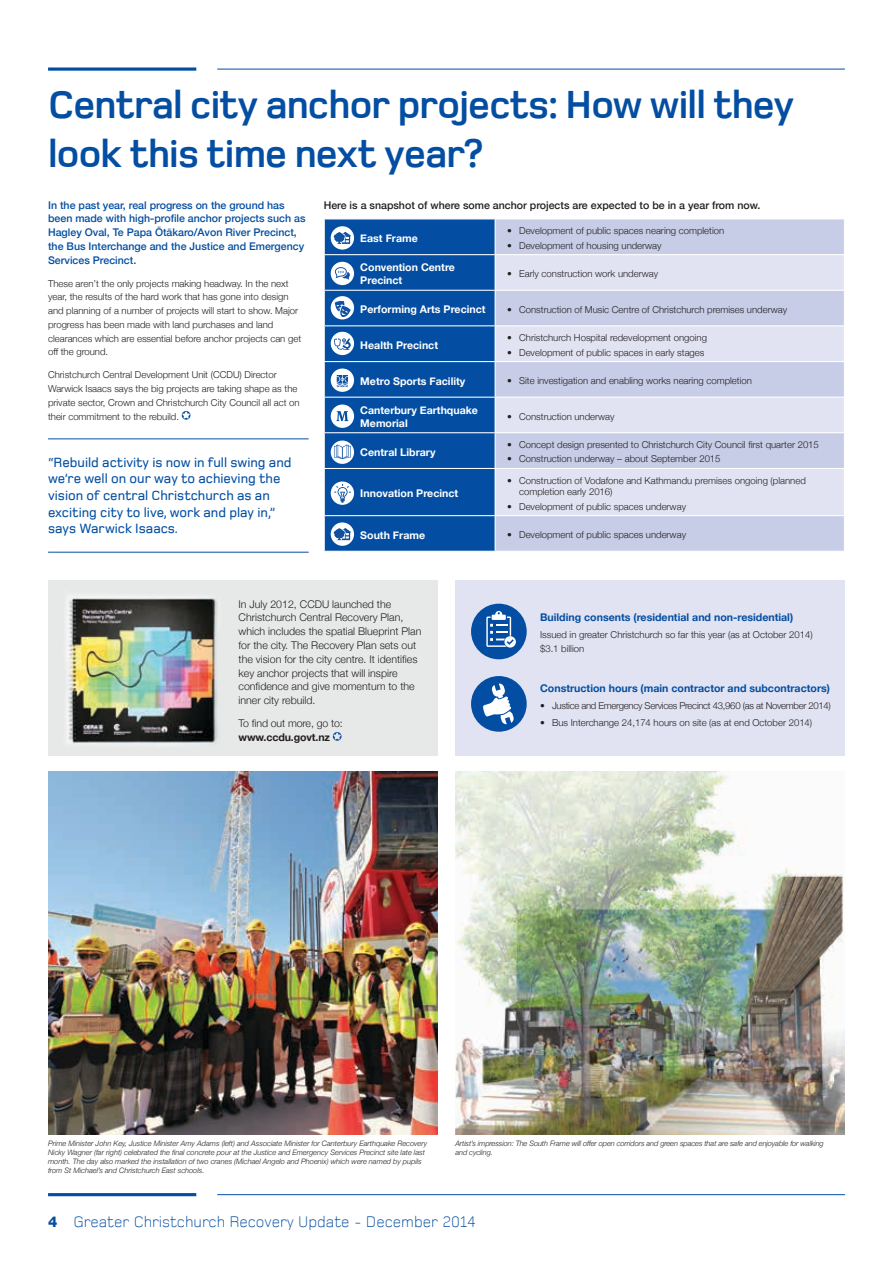
<style>
.page{position:relative;width:893px;height:1263px;background:#fff}
.page>*{position:absolute;margin:0;border:0;box-sizing:border-box;transform-origin:0 0}
.t1{font:700 40.35px/48.3px "Foundry Monoline";letter-spacing:-.02em;color:#034ea2}
.t2{font:300 15.9px "Foundry Monoline";color:#034ea2}
.t3{font:500 13.8px/16.5px "Foundry Monoline";color:#034ea2}
.t4{font:300 10.65px/13.8px "Helvetica Neue";color:#231f20}
.t5{font:500 10.65px/13.8px "Helvetica Neue";color:#034ea2}
.t6{font:700 10.65px/12.8px "Helvetica Neue";color:#fff}
.t7{font:700 10.65px "Helvetica Neue";color:#034ea2}
.t8{font:500 10.65px "Helvetica Neue";color:#231f20}
.t9{font:700 10.65px "Helvetica Neue";letter-spacing:-.01em;color:#231f20}
.t10{font:300 9.6px/13.8px "Helvetica Neue";color:#231f20}
.t11{font:300 9.6px "Helvetica Neue";letter-spacing:-.03em;color:#231f20}
.t12{font:italic 300 7.35px/8.9px "Helvetica Neue";color:#231f20}
.s1{font-family:"Helvetica Neue LT Std";font-weight:800;font-size:14.85px}
</style>
<div class="page">
<hr style="left:48px;top:1193px;width:148px;height:3px;background:#034ea2">
<hr style="left:217px;top:1194px;width:628px;height:1px;background:#034ea2">
<svg style="left:48px;top:67px;width:148px;height:4px"></svg>
<hr style="left:217px;top:69px;width:628px;height:1px;background:#034ea2">
<img style="left:48px;top:772px;width:390px;height:362px">
<svg style="left:182px;top:411px;width:8px;height:9px"></svg>
<hr style="left:48px;top:438px;width:261px;height:1px;background:#034ea2">
<hr style="left:48px;top:552px;width:261px;height:1px;background:#034ea2">
<div style="left:325px;top:219px;width:170px;height:332px;background:#034ea2"></div>
<div style="left:496px;top:219px;width:348px;height:332px;background:#c7cce7"></div>
<svg style="left:496px;top:255px;width:348px;height:260px;background:#d6d9ed"></svg>
<hr style="left:324px;top:254px;width:171px;height:1px;background:#fff">
<hr style="left:324px;top:290px;width:171px;height:1px;background:#fff">
<hr style="left:324px;top:325px;width:171px;height:1px;background:#fff">
<hr style="left:324px;top:361px;width:171px;height:1px;background:#fff">
<hr style="left:324px;top:397px;width:171px;height:1px;background:#fff">
<hr style="left:324px;top:432px;width:171px;height:1px;background:#fff">
<hr style="left:324px;top:468px;width:171px;height:1px;background:#fff">
<hr style="left:324px;top:515px;width:171px;height:1px;background:#fff">
<hr style="left:495px;top:254px;width:350px;height:1px;background:#fff">
<hr style="left:495px;top:290px;width:350px;height:1px;background:#fff">
<hr style="left:495px;top:325px;width:350px;height:1px;background:#fff">
<hr style="left:495px;top:361px;width:350px;height:1px;background:#fff">
<hr style="left:495px;top:397px;width:350px;height:1px;background:#fff">
<hr style="left:495px;top:432px;width:350px;height:1px;background:#fff">
<hr style="left:495px;top:468px;width:350px;height:1px;background:#fff">
<hr style="left:495px;top:515px;width:350px;height:1px;background:#fff">
<div style="left:331px;top:262px;width:23px;height:23px;background:#fff;border-radius:50%"></div>
<svg style="left:335px;top:267px;width:15px;height:13px"></svg>
<div style="left:331px;top:368px;width:23px;height:24px;background:#fff;border-radius:50%"></div>
<svg style="left:337px;top:375px;width:11px;height:12px"></svg>
<div style="left:331px;top:332px;width:23px;height:23px;background:#fff;border-radius:50%"></div>
<svg style="left:334px;top:338px;width:17px;height:12px"></svg>
<div style="left:331px;top:440px;width:23px;height:24px;background:#fff;border-radius:50%"></div>
<svg style="left:334px;top:444px;width:17px;height:15px"></svg>
<svg style="left:331px;top:481px;width:23px;height:24px"></svg>
<svg style="left:334px;top:484px;width:17px;height:19px"></svg>
<div style="left:331px;top:296px;width:23px;height:23px;background:#fff;border-radius:50%"></div>
<svg style="left:335px;top:301px;width:16px;height:18px"></svg>
<div style="left:331px;top:226px;width:23px;height:24px;background:#fff;border-radius:50%"></div>
<svg style="left:333px;top:232px;width:18px;height:12px"></svg>
<svg style="left:331px;top:522px;width:23px;height:24px"></svg>
<svg style="left:333px;top:528px;width:18px;height:12px"></svg>
<div style="left:331px;top:404px;width:23px;height:24px;background:#fff;border-radius:50%"></div>
<svg style="left:336px;top:411px;width:12px;height:10px"></svg>
<div style="left:48px;top:580px;width:390px;height:176px;background:#e7e8e8"></div>
<svg style="left:333px;top:732px;width:9px;height:9px"></svg>
<div style="left:455px;top:580px;width:390px;height:176px;background:#e1e3f2"></div>
<img style="left:455px;top:772px;width:390px;height:362px">
<div style="left:471px;top:604px;width:56px;height:55px;background:#034ea2;border-radius:50%"></div>
<svg style="left:486px;top:611px;width:30px;height:36px"></svg>
<img style="left:66px;top:596px;width:152px;height:149px">
<div style="left:471px;top:676px;width:56px;height:56px;background:#034ea2;border-radius:50%"></div>
<svg style="left:483px;top:683px;width:31px;height:41px"></svg>
<svg style="left:508px;top:243px;width:3px;height:4px"></svg>
<h1 class="t1" style="left:48px;top:81px;width:748px">Central city anchor projects: How will they look this time next year?</h1>
<p class="t8" style="left:324px;top:196px;width:438px">Here is a snapshot of where some anchor projects are expected to be in a year from now.</p>
<p class="t5" style="left:48px;top:197px;width:259px">In the past year, real progress on the ground has been made with high-profile anchor projects such as Hagley Oval, Te Papa Ōtākaro/Avon River Precinct, the Bus Interchange and the Justice and Emergency Services Precinct.</p>
<p class="t10" style="left:48px;top:276px;width:255px">These aren’t the only projects making headway. In the next year, the results of the hard work that has gone into design and planning of a number of projects will start to show. Major progress has been made with land purchases and land clearances which are essential before anchor projects can get off the ground.</p>
<p class="t10" style="left:48px;top:367px;width:253px">Christchurch Central Development Unit (CCDU) Director Warwick Isaacs says the big projects are taking shape as the private sector, Crown and Christchurch City Council all act on their commitment to the rebuild.</p>
<h3 class="t3" style="left:48px;top:454px;width:245px">“Rebuild activity is now in full swing and we’re well on our way to achieving the vision of central Christchurch as an exciting city to live, work and play in,” says Warwick Isaacs.</h3>
<p class="t6" style="left:360px;top:232px;width:59px">East Frame</p>
<p class="t10" style="left:519px;top:223px;width:207px;line-height:14.4px">Development of public spaces nearing completion<br>Development of housing underway</p>
<p class="t6" style="left:360px;top:261px;width:96px">Convention Centre<br>Precinct</p>
<p class="t10" style="left:507px;top:266px;width:153px">• Early construction work underway</p>
<p class="t6" style="left:360px;top:303px;width:127px">Performing Arts Precinct</p>
<p class="t10" style="left:507px;top:302px;width:281px">• Construction of Music Centre of Christchurch premises underway</p>
<p class="t6" style="left:360px;top:339px;width:79px">Health Precinct</p>
<p class="t10" style="left:507px;top:330px;width:201px">• Christchurch Hospital redevelopment ongoing</p>
<p class="t10" style="left:507px;top:345px;width:199px">• Development of public spaces in early stages</p>
<p class="t6" style="left:360px;top:375px;width:107px">Metro Sports Facility</p>
<p class="t10" style="left:507px;top:373px;width:246px">• Site investigation and enabling works nearing completion</p>
<p class="t6" style="left:360px;top:404px;width:119px">Canterbury Earthquake<br>Memorial</p>
<p class="t10" style="left:507px;top:409px;width:109px">• Construction underway</p>
<p class="t6" style="left:360px;top:446px;width:77px">Central Library</p>
<p class="t10" style="left:507px;top:437px;width:313px">• Concept design presented to Christchurch City Council first quarter 2015</p>
<p class="t10" style="left:507px;top:452px;width:215px">• Construction underway – about September 2015</p>
<p class="t10" style="left:519px;top:474px;width:288px;line-height:11.4px;text-indent:-12px">• Construction of Vodafone and Kathmandu premises ongoing (planned completion early 2016)</p>
<p class="t10" style="left:507px;top:499px;width:180px">• Development of public spaces underway</p>
<p class="t6" style="left:360px;top:487px;width:100px">Innovation Precinct</p>
<p class="t6" style="left:360px;top:529px;width:66px">South Frame</p>
<p class="t10" style="left:507px;top:527px;width:180px">• Development of public spaces underway</p>
<p class="t4" style="left:239px;top:596px;width:184px">In July 2012, CCDU launched the Christchurch Central Recovery Plan, which includes the spatial Blueprint Plan for the city. The Recovery Plan sets out the vision for the city centre. It identifies key anchor projects that will inspire confidence and give momentum to the inner city rebuild.</p>
<p class="t4" style="left:239px;top:716px;width:106px">To find out more, go to:</p>
<p class="t9" style="left:239px;top:729px;width:93px">www.ccdu.govt.nz</p>
<p class="t7" style="left:540px;top:609px;width:255px">Building consents (residential and non-residential)</p>
<p class="t10" style="left:540px;top:627px;width:274px">Issued in greater Christchurch so far this year (as at October 2014) $3.1 billion</p>
<p class="t7" style="left:540px;top:680px;width:291px">Construction hours (main contractor and subcontractors)</p>
<p class="t11" style="left:540px;top:698px;width:292px">• Justice and Emergency Services Precinct 43,960 (as at November 2014)</p>
<p class="t10" style="left:540px;top:715px;width:274px">• Bus Interchange 24,174 hours on site (as at end October 2014)</p>
<p class="t12" style="left:48px;top:1139px;width:381px">Prime Minister John Key, Justice Minister Amy Adams (left) and Associate Minister for Canterbury Earthquake Recovery Nicky Wagner (far right) celebrated the final concrete pour at the Justice and Emergency Services Precinct site late last month. The day also marked the installation of two cranes (Michael Angelo and Phoenix) which were named by pupils from St Michael’s and Christchurch East schools.</p>
<p class="t12" style="left:455px;top:1139px;width:370px">Artist’s impression: The South Frame will offer open corridors and green spaces that are safe and enjoyable for walking and cycling.</p>
<h2 class="t2" style="left:48px;top:1213px;width:429px"><span class="s1">4</span> Greater Christchurch Recovery Update - December 2014</h2>
</div>
